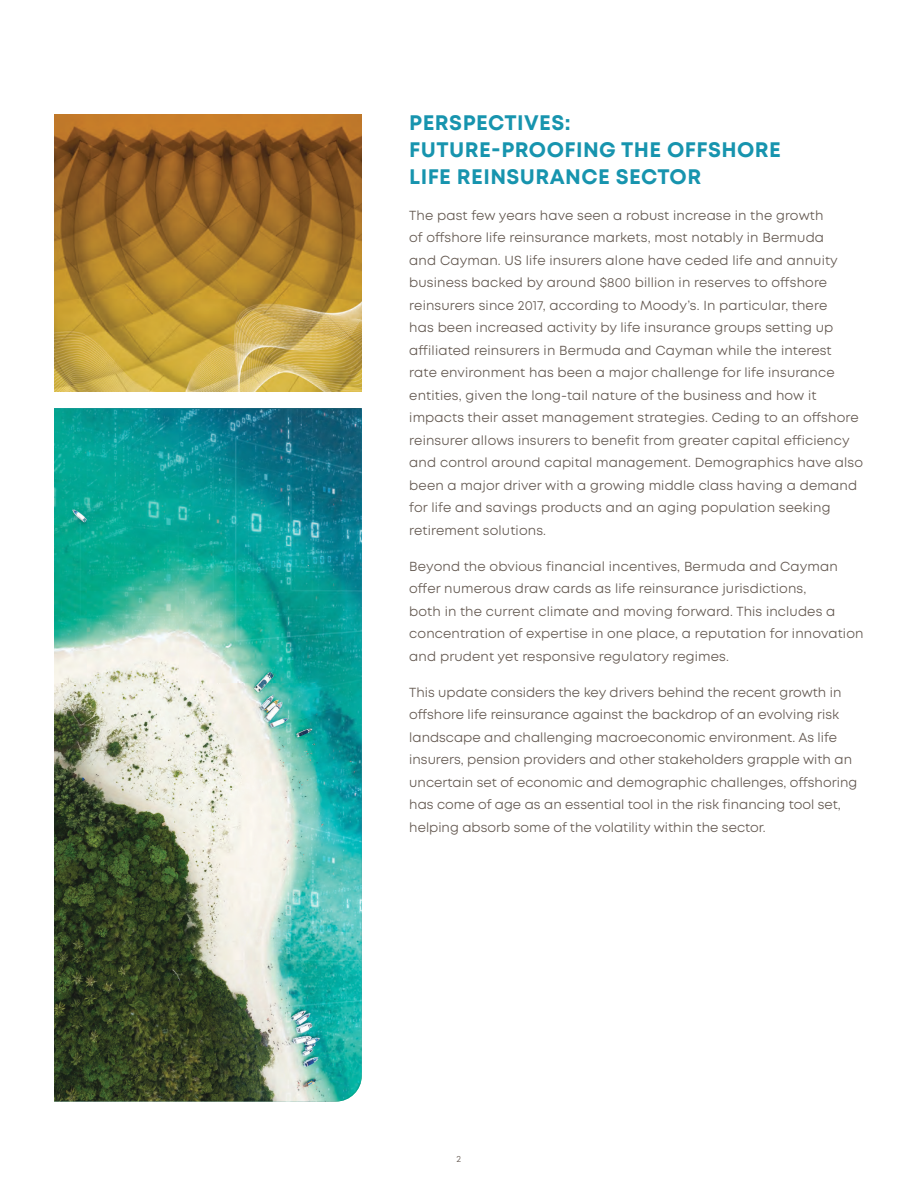
<style>
.page{position:relative;width:918px;height:1188px;background:#fff}
.page>*{position:absolute;margin:0;border:0;box-sizing:border-box;transform-origin:0 0}
.t1{font:700 21px/27px "Mont";letter-spacing:.02em;color:#1794ae}
.t2{font:13.2px/22.5px "Mont";letter-spacing:.01em;color:#635850}
.t3{font:9px "Mont";color:#635850}
</style>
<div class="page">
<img style="left:54px;top:115px;width:308px;height:277px">
<img style="left:54px;top:408px;width:308px;height:694px">
<img style="left:54px;top:409px;width:308px;height:370px">
<img style="left:204px;top:779px;width:158px;height:323px">
<h1 class="t1" style="left:409px;top:109px;width:373px">PERSPECTIVES:<br>FUTURE-PROOFING THE OFFSHORE<br>LIFE REINSURANCE SECTOR</h1>
<p class="t2" style="left:409px;top:204px;width:455px">The past few years have seen a robust increase in the growth<br>of offshore life reinsurance markets, most notably in Bermuda<br>and Cayman. US life insurers alone have ceded life and annuity business backed by around $800 billion in reserves to offshore reinsurers since 2017, according to Moody’s. In particular, there<br>has been increased activity by life insurance groups setting up affiliated reinsurers in Bermuda and Cayman while the interest<br>rate environment has been a major challenge for life insurance entities, given the long-tail nature of the business and how it impacts their asset management strategies. Ceding to an offshore reinsurer allows insurers to benefit from greater capital efficiency and control around capital management. Demographics have also been a major driver with a growing middle class having a demand for life and savings products and an aging population seeking retirement solutions.</p>
<p class="t2" style="left:409px;top:555px;width:456px">Beyond the obvious financial incentives, Bermuda and Cayman offer numerous draw cards as life reinsurance jurisdictions,<br>both in the current climate and moving forward. This includes a concentration of expertise in one place, a reputation for innovation and prudent yet responsive regulatory regimes.</p>
<p class="t2" style="left:409px;top:681px;width:449px">This update considers the key drivers behind the recent growth in offshore life reinsurance against the backdrop of an evolving risk landscape and challenging macroeconomic environment. As life insurers, pension providers and other stakeholders grapple with an uncertain set of economic and demographic challenges, offshoring has come of age as an essential tool in the risk financing tool set, helping absorb some of the volatility within the sector.</p>
<p class="t3" style="left:457px;top:1153px;width:6px">2</p>
</div>
